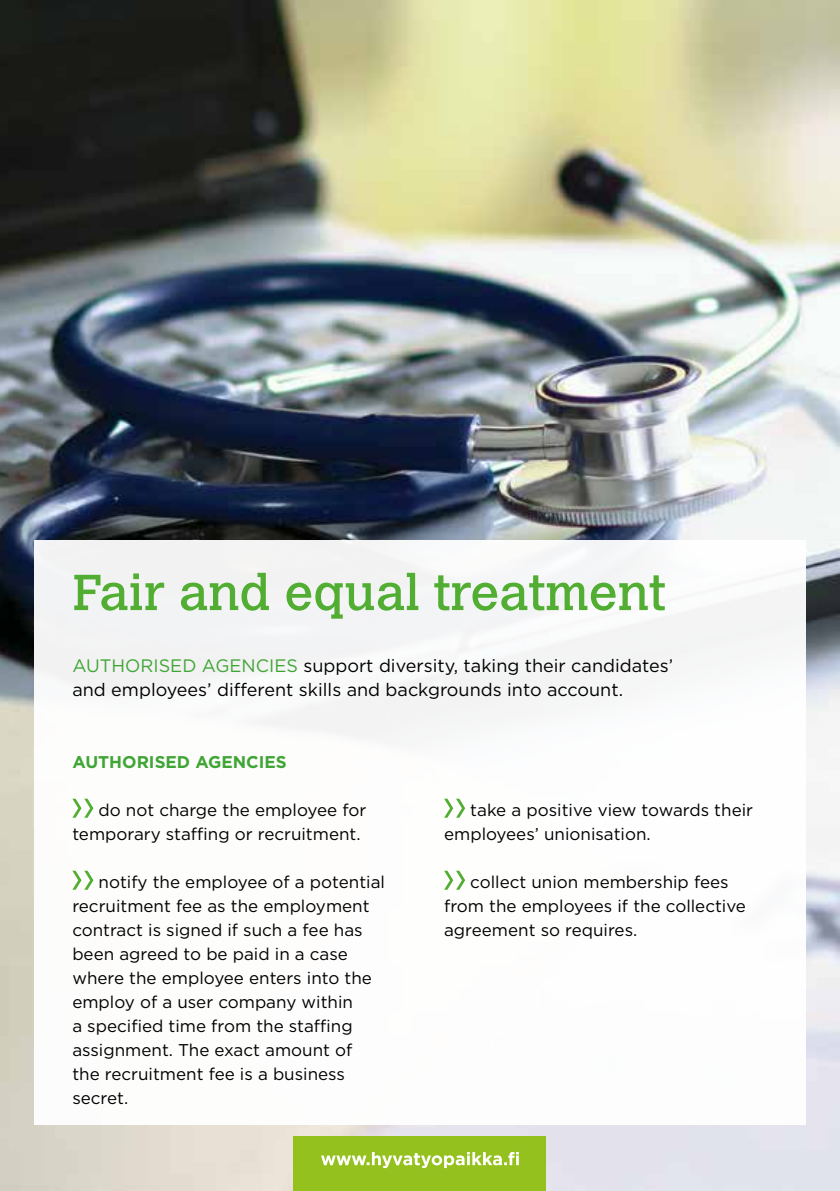
<style>
.page{position:relative;width:840px;height:1191px;background:#fff}
.page>*{position:absolute;margin:0;border:0;box-sizing:border-box;transform-origin:0 0}
.t1{font:50px "Calvert MT Std";color:#52ae32}
.t2{font:18px/24px "Gotham";color:#000}
.t3{font:17px/24px "Gotham";color:#000}
.t4{font:700 17px "Gotham";color:#3fa535}
.s1{color:#3fa535}
</style>
<div class="page">
<img style="left:0;top:0;width:839px;height:1191px">
<div style="left:34px;top:540px;width:771px;height:584px;background:#fff"></div>
<svg style="left:72px;top:798px;width:21px;height:19px"></svg>
<svg style="left:72px;top:870px;width:21px;height:19px"></svg>
<svg style="left:444px;top:798px;width:21px;height:19px"></svg>
<svg style="left:444px;top:870px;width:21px;height:19px"></svg>
<div style="left:293px;top:1136px;width:253px;height:55px;background:#95c11f"></div>
<svg style="left:321px;top:1151px;width:197px;height:17px"></svg>
<h1 class="t1" style="left:72px;top:563px;width:594px">Fair and equal treatment</h1>
<p class="t2" style="left:72px;top:653px;width:602px"><span class="s1">AUTHORISED AGENCIES</span> support diversity, taking their candidates’ and employees’ different skills and backgrounds into account.</p>
<p class="t4" style="left:72px;top:751px;width:216px">AUTHORISED AGENCIES</p>
<p class="t3" style="left:72px;top:798px;width:295px;text-indent:26px">do not charge the employee for temporary staffing or recruitment.</p>
<p class="t3" style="left:72px;top:870px;width:314px;text-indent:26px">notify the employee of a potential recruitment fee as the employment contract is signed if such a fee has been agreed to be paid in a case where the employee enters into the employ of a user company within<br>a specified time from the staffing assignment. The exact amount of<br>the recruitment fee is a business secret.</p>
<p class="t3" style="left:444px;top:798px;width:310px;text-indent:26px">take a positive view towards their employees’ unionisation.</p>
<p class="t3" style="left:444px;top:870px;width:303px;text-indent:26px">collect union membership fees from the employees if the collective agreement so requires.</p>
</div>
